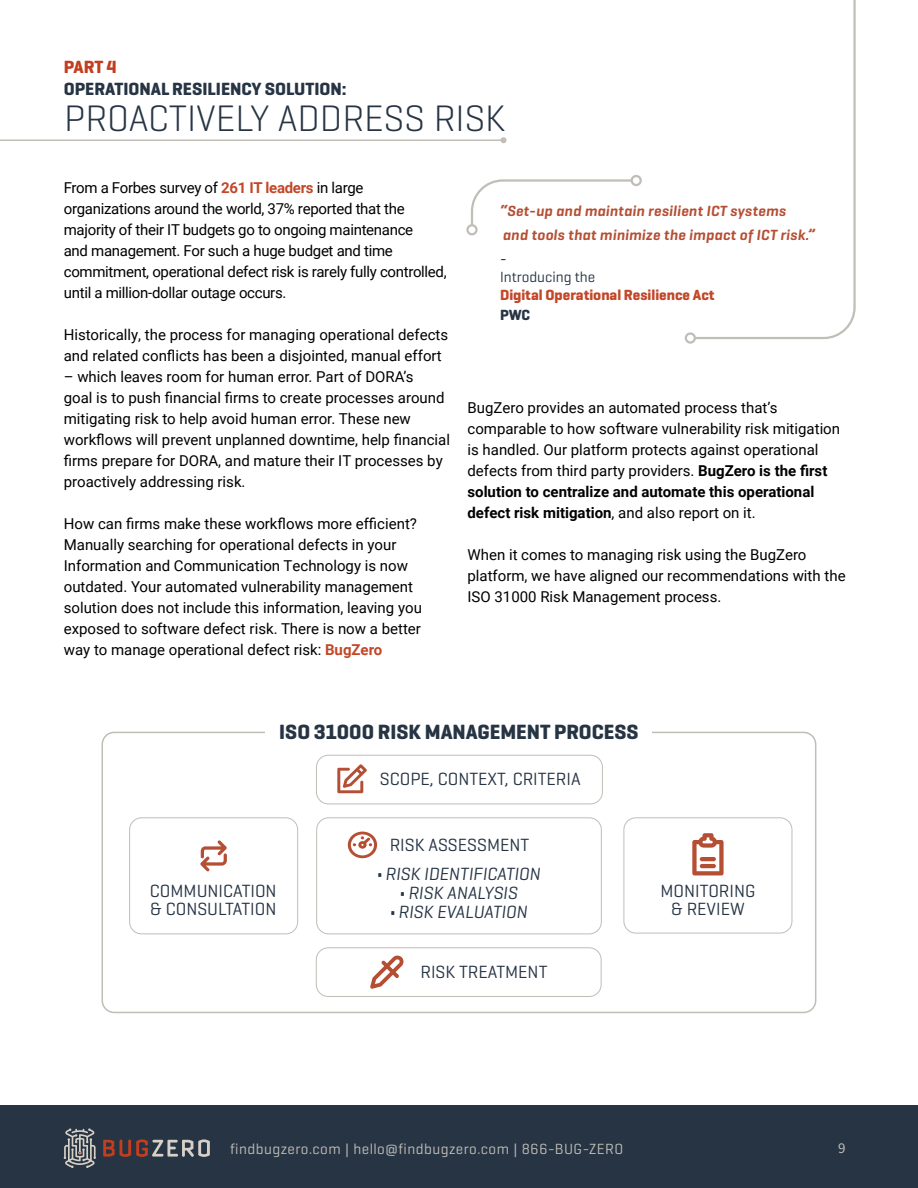
<style>
.page{position:relative;width:918px;height:1188px;background:#fff}
.page>*{position:absolute;margin:0;border:0;box-sizing:border-box;transform-origin:0 0}
.t1{font:300 37.5px "Geogrotesque Cyr";color:#263444}
.t2{font:700 21px "Geogrotesque Cyr";color:#263444}
.t3{font:18px/18px "Geogrotesque Cyr";color:#263444}
.t4{font:italic 18px "Geogrotesque Cyr";color:#263444}
.t5{font:700 18px "Geogrotesque Cyr";color:#263444}
.t6{font:700 18px "Geogrotesque Cyr";color:#c23e1e}
.t7{font:15px/21px "Roboto";color:#000}
.t8{font:15px/21px "Roboto";letter-spacing:-.02em;color:#000}
.t9{font:15px/24px "Geogrotesque Cyr Sem Bd Ita";letter-spacing:.02em;color:#b54f34}
.t10{font:15px "Geogrotesque Cyr";letter-spacing:.03em;color:#c1bdb7}
.t11{font:700 15px "Geogrotesque Cyr";color:#c24729}
.t12{font:15px "Geogrotesque Cyr";color:#263444}
.t13{font:700 15px "Geogrotesque Cyr";color:#263444}
.t14{font:15px "Source Sans Pro";color:#c1bdb7}
.t15{font:italic 15px "Geogrotesque Cyr";color:#000}
.s1{font-weight:700;color:#c24729}
.s2{font-weight:700}
.s3{font-weight:700;font-style:normal}
</style>
<div class="page">
<div style="left:0;top:1106px;width:918px;height:82px;background:#263444"></div>
<svg style="left:103px;top:1139px;width:107px;height:18px;background:#6b595a"></svg>
<svg style="left:64px;top:1128px;width:32px;height:40px"></svg>
<hr style="left:0;top:140px;width:504px;height:1px;background:#c1bdb7">
<svg style="left:501px;top:137px;width:6px;height:6px"></svg>
<div style="left:102px;top:732px;width:714px;height:281px;border:2px solid #c1bdb7;border-radius:12px"></div>
<div style="left:266px;top:714px;width:386px;height:35px;background:#fff"></div>
<div style="left:129px;top:817px;width:169px;height:117px;border:1px solid #c1bdb7;border-radius:12px"></div>
<svg style="left:200px;top:840px;width:27px;height:31px"></svg>
<div style="left:624px;top:817px;width:168px;height:116px;border:1px solid #c1bdb7;border-radius:12px"></div>
<svg style="left:692px;top:833px;width:32px;height:42px"></svg>
<hr style="left:700px;top:864px;width:16px;height:4px;background:#b54f34;border-radius:2px">
<hr style="left:700px;top:857px;width:16px;height:4px;background:#b54f34;border-radius:2px">
<div style="left:316px;top:817px;width:286px;height:117px;border:1px solid #c1bdb7;border-radius:12px"></div>
<svg style="left:348px;top:832px;width:29px;height:26px"></svg>
<div style="left:316px;top:755px;width:287px;height:49px;border:1px solid #c1bdb7;border-radius:12px"></div>
<svg style="left:337px;top:764px;width:30px;height:29px"></svg>
<div style="left:316px;top:947px;width:286px;height:50px;border:1px solid #c1bdb7;border-radius:12px"></div>
<svg style="left:370px;top:955px;width:34px;height:34px"></svg>
<svg style="left:471px;top:179px;width:163px;height:49px"></svg>
<div style="left:631px;top:175px;width:11px;height:11px;border:2px solid #c1bdb7;border-radius:50%"></div>
<div style="left:466px;top:224px;width:12px;height:11px;border:2px solid #c1bdb7;border-radius:50%"></div>
<svg style="left:695px;top:0;width:161px;height:340px"></svg>
<div style="left:685px;top:332px;width:11px;height:12px;border:2px solid #c1bdb7;border-radius:50%"></div>
<p class="t6" style="left:64px;top:56px;width:55px">PART 4</p>
<p class="t5" style="left:64px;top:78px;width:284px">OPERATIONAL RESILIENCY SOLUTION:</p>
<h1 class="t1" style="left:64px;top:95px;width:443px">PROACTIVELY ADDRESS RISK</h1>
<p class="t8" style="left:64px;top:176px;width:384px">From a Forbes survey of <span class="s1">261 IT leaders</span> in large organizations around the world, 37% reported that the majority of their IT budgets go to ongoing maintenance<br>and management. For such a huge budget and time commitment, operational defect risk is rarely fully controlled, until a million-dollar outage occurs.</p>
<p class="t7" style="left:64px;top:323px;width:386px">Historically, the process for managing operational defects and related conflicts has been a disjointed, manual effort</p>
<p class="t7" style="left:64px;top:365px;width:388px">– which leaves room for human error. Part of DORA’s<br>goal is to push financial firms to create processes around mitigating risk to help avoid human error. These new workflows will prevent unplanned downtime, help financial firms prepare for DORA, and mature their IT processes by proactively addressing risk.</p>
<p class="t7" style="left:64px;top:512px;width:360px">How can firms make these workflows more efficient?<br>Manually searching for operational defects in your Information and Communication Technology is now outdated. Your automated vulnerability management solution does not include this information, leaving you exposed to software defect risk. There is now a better way to manage operational defect risk: <span class="s1">BugZero</span></p>
<p class="t9" style="left:500px;top:199px;width:317px">“Set-up and maintain resilient ICT systems<br>and tools that minimize the impact of ICT risk.”</p>
<p class="t15" style="left:500px;top:250px;width:8px">-</p>
<p class="t12" style="left:500px;top:268px;width:97px">Introducing the</p>
<p class="t11" style="left:500px;top:286px;width:216px">Digital Operational Resilience Act</p>
<p class="t13" style="left:500px;top:305px;width:32px">PWC</p>
<p class="t7" style="left:468px;top:397px;width:374px">BugZero provides an automated process that’s comparable to how software vulnerability risk mitigation is handled. Our platform protects against operational defects from third party providers. <span class="s2">BugZero is the first solution to centralize and automate this operational defect risk mitigation</span>, and also report on it.</p>
<p class="t7" style="left:468px;top:544px;width:380px">When it comes to managing risk using the BugZero platform, we have aligned our recommendations with the<br>ISO 31000 Risk Management process.</p>
<h2 class="t2" style="left:279px;top:719px;width:361px">ISO 31000 RISK MANAGEMENT PROCESS</h2>
<p class="t3" style="left:380px;top:769px;width:202px">SCOPE, CONTEXT, CRITERIA</p>
<p class="t3" style="left:390px;top:836px;width:141px">RISK ASSESSMENT</p>
<p class="t4" style="left:377px;top:862px;width:165px"><span class="s3">•</span> RISK IDENTIFICATION</p>
<p class="t4" style="left:400px;top:882px;width:120px"><span class="s3">•</span> RISK ANALYSIS</p>
<p class="t4" style="left:390px;top:901px;width:139px"><span class="s3">•</span> RISK EVALUATION</p>
<p class="t3" style="left:150px;top:881px;width:128px">COMMUNICATION &amp; CONSULTATION</p>
<p class="t3" style="left:660px;top:881px;width:96px;text-align:center">MONITORING &amp; REVIEW</p>
<p class="t3" style="left:421px;top:963px;width:128px">RISK TREATMENT</p>
<p class="t10" style="left:230px;top:1139px;width:395px">findbugzero.com | hello@findbugzero.com | 866-BUG-ZERO</p>
<p class="t14" style="left:838px;top:1138px;width:9px">9</p>
</div>
